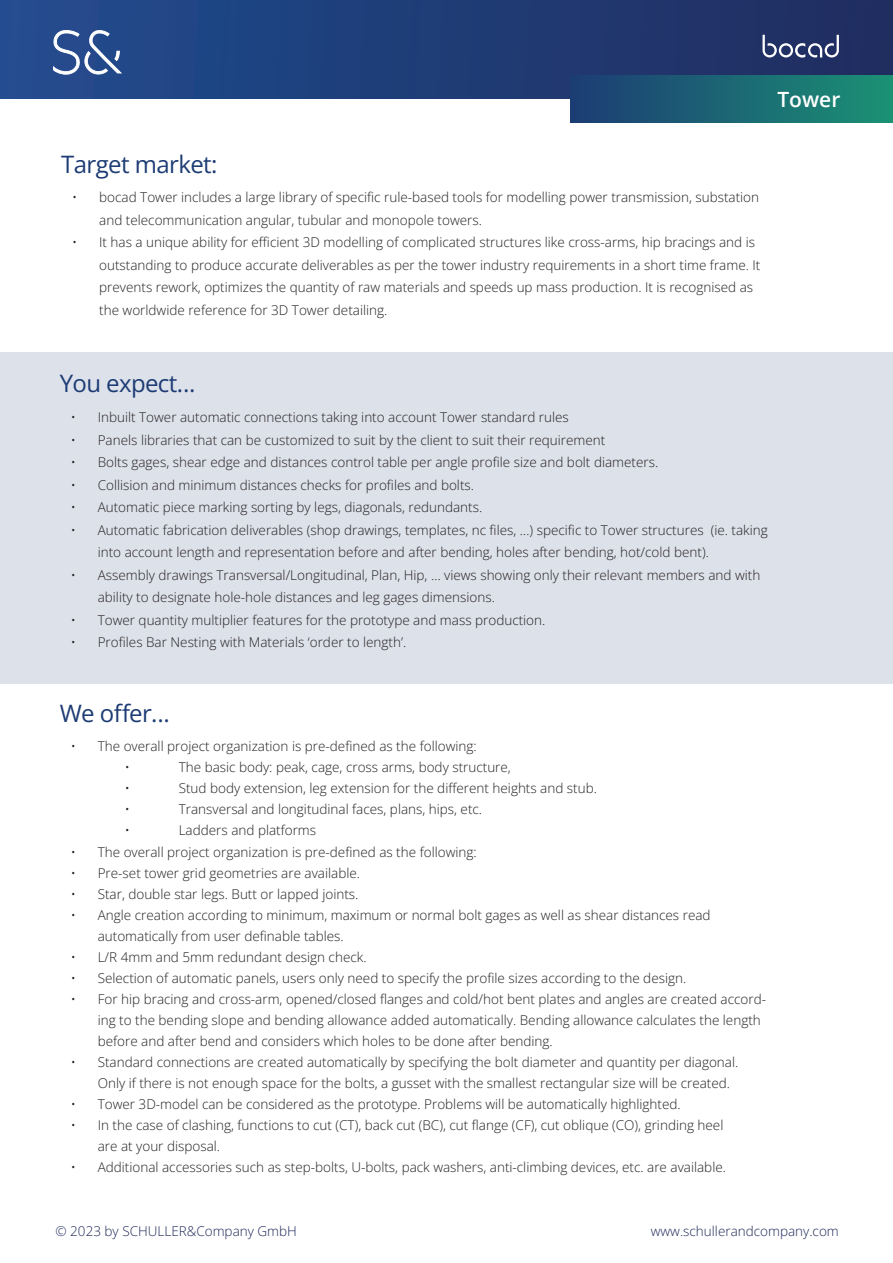
<style>
.page{position:relative;width:893px;height:1263px;background:#fff}
.page>*{position:absolute;margin:0;border:0;box-sizing:border-box;transform-origin:0 0}
.t1{font:24px "Open Sans";letter-spacing:-.025em;color:#1d3c74}
.t2{font:600 21px "Open Sans";color:#fff}
.t3{font:13.5px/22.5px "Open Sans";color:#231f20}
.t4{font:13.5px "Open Sans";color:#1e2859}
</style>
<div class="page">
<div style="left:0;top:0;width:893px;height:99px;background:linear-gradient(to right,#214d8f,#1f2c5f)"></div>
<svg style="left:53px;top:29px;width:68px;height:45px"></svg>
<svg style="left:762px;top:35px;width:77px;height:23px;background:#57638a"></svg>
<div style="left:571px;top:75px;width:322px;height:47px;background:linear-gradient(to right,#1c3c74,#1b9274)"></div>
<div style="left:0;top:352px;width:893px;height:332px;background:#dde1ea"></div>
<p class="t2" style="left:777px;top:85px;width:65px">Tower</p>
<p class="t1" style="left:61px;top:148px;width:158px">Target market:</p>
<p class="t3" style="left:99px;top:186px;width:661px;text-indent:-27px">• bocad Tower includes a large library of specific rule-based tools for modelling power transmission, substation and telecommunication angular, tubular and monopole towers.</p>
<p class="t3" style="left:99px;top:231px;width:663px;text-indent:-27px">• It has a unique ability for efficient 3D modelling of complicated structures like cross-arms, hip bracings and is outstanding to produce accurate deliverables as per the tower industry requirements in a short time frame. It prevents rework, optimizes the quantity of raw materials and speeds up mass production. It is recognised as the worldwide reference for 3D Tower detailing.</p>
<p class="t1" style="left:60px;top:367px;width:137px">You expect…</p>
<p class="t3" style="left:71px;top:406px;width:500px">• Inbuilt Tower automatic connections taking into account Tower standard rules</p>
<p class="t3" style="left:71px;top:428px;width:536px">• Panels libraries that can be customized to suit by the client to suit their requirement</p>
<p class="t3" style="left:71px;top:451px;width:589px">• Bolts gages, shear edge and distances control table per angle profile size and bolt diameters.</p>
<p class="t3" style="left:71px;top:473px;width:405px">• Collision and minimum distances checks for profiles and bolts.</p>
<p class="t3" style="left:71px;top:496px;width:413px">• Automatic piece marking sorting by legs, diagonals, redundants.</p>
<p class="t3" style="left:98px;top:518px;width:672px;text-indent:-27px">• Automatic fabrication deliverables (shop drawings, templates, nc files, …) specific to Tower structures (ie. taking into account length and representation before and after bending, holes after bending, hot/cold bent).</p>
<p class="t3" style="left:98px;top:563px;width:664px;text-indent:-27px">• Assembly drawings Transversal/Longitudinal, Plan, Hip, … views showing only their relevant members and with ability to designate hole-hole distances and leg gages dimensions.</p>
<p class="t3" style="left:71px;top:608px;width:476px">• Tower quantity multiplier features for the prototype and mass production.</p>
<p class="t3" style="left:71px;top:631px;width:337px">• Profiles Bar Nesting with Materials ‘order to length’.</p>
<p class="t1" style="left:60px;top:697px;width:112px">We offer…</p>
<p class="t3" style="left:71px;top:734px;width:407px">• The overall project organization is pre-defined as the following:</p>
<p class="t3" style="left:125px;top:755px;width:7px">•</p>
<p class="t3" style="left:179px;top:755px;width:334px">The basic body: peak, cage, cross arms, body structure,</p>
<p class="t3" style="left:125px;top:776px;width:7px">•</p>
<p class="t3" style="left:179px;top:776px;width:420px">Stud body extension, leg extension for the different heights and stub.</p>
<p class="t3" style="left:125px;top:797px;width:7px">•</p>
<p class="t3" style="left:179px;top:797px;width:305px">Transversal and longitudinal faces, plans, hips, etc.</p>
<p class="t3" style="left:125px;top:818px;width:7px">•</p>
<p class="t3" style="left:179px;top:818px;width:139px">Ladders and platforms</p>
<p class="t3" style="left:71px;top:841px;width:407px">• The overall project organization is pre-defined as the following:</p>
<p class="t3" style="left:71px;top:862px;width:291px">• Pre-set tower grid geometries are available.</p>
<p class="t3" style="left:71px;top:883px;width:289px">• Star, double star legs. Butt or lapped joints.</p>
<p class="t3" style="left:98px;top:905px;width:614px;line-height:21px;text-indent:-27px">• Angle creation according to minimum, maximum or normal bolt gages as well as shear distances read automatically from user definable tables.</p>
<p class="t3" style="left:71px;top:946px;width:297px">• L/R 4mm and 5mm redundant design check.</p>
<p class="t3" style="left:71px;top:967px;width:617px">• Selection of automatic panels, users only need to specify the profile sizes according to the design.</p>
<p class="t3" style="left:98px;top:989px;width:670px;line-height:21px;text-indent:-27px">• For hip bracing and cross-arm, opened/closed flanges and cold/hot bent plates and angles are created accord&shy;ing to the bending slope and bending allowance added automatically. Bending allowance calculates the length before and after bend and considers which holes to be done after bending.</p>
<p class="t3" style="left:98px;top:1052px;width:642px;line-height:21px;text-indent:-27px">• Standard connections are created automatically by specifying the bolt diameter and quantity per diagonal.<br>Only if there is not enough space for the bolts, a gusset with the smallest rectangular size will be created.</p>
<p class="t3" style="left:71px;top:1093px;width:611px">• Tower 3D-model can be considered as the prototype. Problems will be automatically highlighted.</p>
<p class="t3" style="left:98px;top:1115px;width:627px;line-height:21px;text-indent:-27px">• In the case of clashing, functions to cut (CT), back cut (BC), cut flange (CF), cut oblique (CO), grinding heel are at your disposal.</p>
<p class="t3" style="left:71px;top:1156px;width:657px">• Additional accessories such as step-bolts, U-bolts, pack washers, anti-climbing devices, etc. are available.</p>
<p class="t4" style="left:56px;top:1222px;width:243px">© 2023 by SCHULLER&amp;Company GmbH</p>
<p class="t4" style="left:651px;top:1222px;width:190px">www.schullerandcompany.com</p>
</div>
